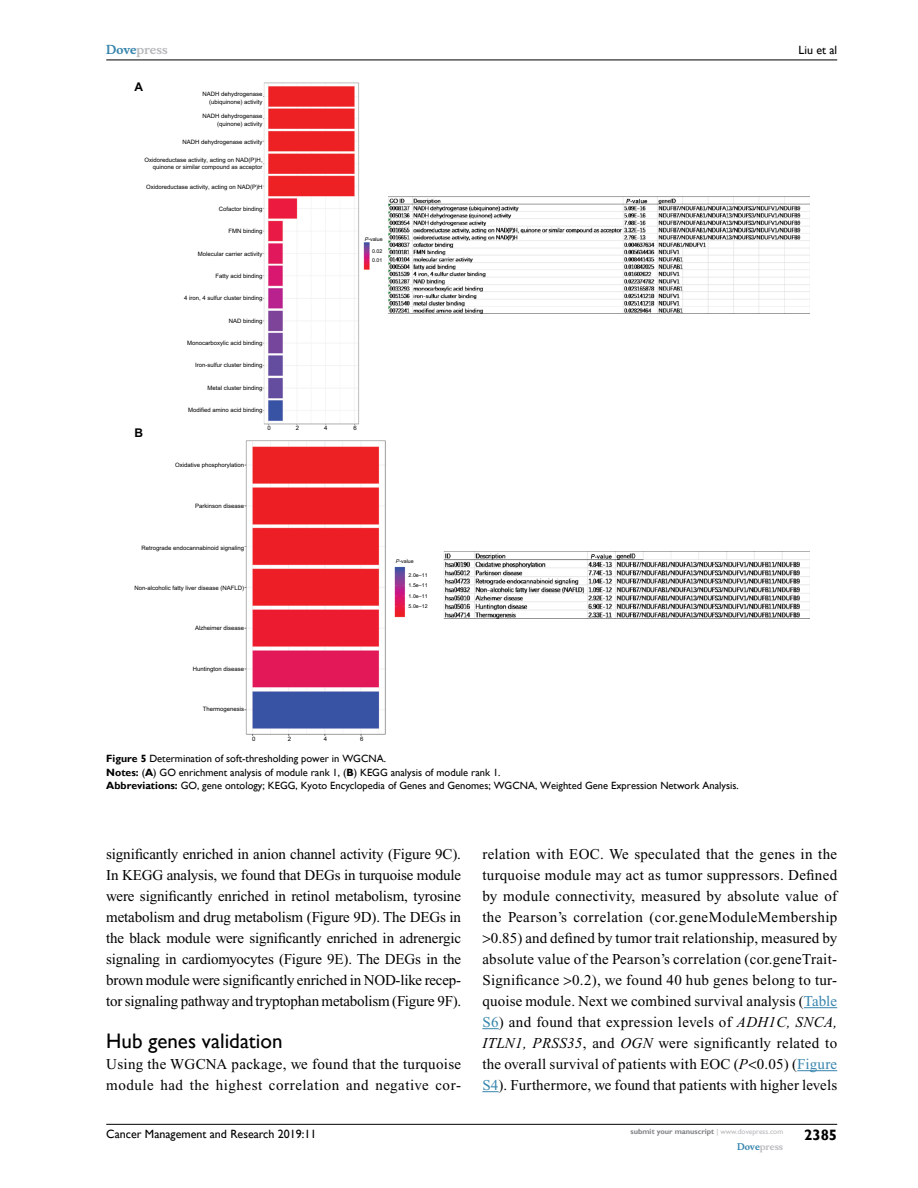
<style>
.page{position:relative;width:918px;height:1188px;background:#fff}
.page>*{position:absolute;margin:0;border:0;box-sizing:border-box;transform-origin:0 0}
.t1{font:21px "Gill Sans";color:#000}
.t2{font:15px/21px "Times New Roman";letter-spacing:.02em;color:#000;text-align:justify}
.t3{font:700 15px "Gill Sans";color:#000}
.t4{font:12px "Gill Sans";color:#000}
.t5{font:700 12px "Musee";color:#b8babc}
.t6{font:700 12px "Arial";color:#000}
.t7{font:10.5px/13.5px "Gill Sans";color:#000}
.t8{font:700 9px "Musee";color:#b8babc}
.t9{font:700 7.5px "Gill Sans";color:#808285}
.t10{font:6px/7.2px "Arial";color:#000;text-align:right}
.t11{font:5.25px/10.5px "Arial";color:#000}
.s1{color:#3785ad}
.s2{font-style:italic}
.s3{font-weight:700}
.s4{font-weight:400;color:#b8babc}
</style>
<div class="page">
<hr style="left:106px;top:1124px;width:731px;height:1px;background:#000">
<hr style="left:106px;top:60px;width:731px;height:1px;background:#000">
<hr style="left:804px;top:1007px;width:33px;height:1px;background:#3785ad">
<svg style="left:482px;top:1028px;width:17px;height:1px"></svg>
<hr style="left:797px;top:1070px;width:40px;height:1px;background:#3785ad">
<svg style="left:482px;top:1091px;width:17px;height:1px"></svg>
<img style="left:244px;top:83px;width:565px;height:653px">
<p class="t5" style="left:106px;top:43px;width:63px"><span class="s1">Dove</span>press</p>
<p class="t6" style="left:134px;top:78px;width:10px">A</p>
<p class="t10" style="left:203px;top:91px;width:62px">NADH dehydrogenase (ubiquinone) activity</p>
<p class="t10" style="left:203px;top:113px;width:62px">NADH dehydrogenase (quinone) activity</p>
<p class="t10" style="left:183px;top:138px;width:82px">NADH dehydrogenase activity</p>
<p class="t10" style="left:146px;top:184px;width:118px">Oxidoreductase activity, acting on NAD(P)H</p>
<p class="t10" style="left:219px;top:205px;width:45px">Cofactor binding</p>
<p class="t10" style="left:229px;top:227px;width:36px">FMN binding</p>
<p class="t10" style="left:145px;top:157px;width:120px">Oxidoreductase activity, acting on NAD(P)H, quinone or similar compound as acceptor</p>
<p class="t6" style="left:134px;top:424px;width:10px">B</p>
<p class="t10" style="left:198px;top:250px;width:66px">Molecular carrier activity</p>
<p class="t10" style="left:216px;top:272px;width:49px">Fatty acid binding</p>
<p class="t10" style="left:184px;top:295px;width:80px">4 iron, 4 sulfur cluster binding</p>
<p class="t10" style="left:229px;top:317px;width:35px">NAD binding</p>
<p class="t10" style="left:187px;top:340px;width:77px">Monocarboxylic acid binding</p>
<p class="t10" style="left:195px;top:361px;width:69px">Iron-sulfur cluster binding</p>
<p class="t10" style="left:208px;top:384px;width:57px">Metal cluster binding</p>
<p class="t10" style="left:188px;top:406px;width:76px">Modified amino acid binding</p>
<p class="t10" style="left:268px;top:424px;width:5px">0</p>
<p class="t10" style="left:296px;top:424px;width:5px">2</p>
<p class="t10" style="left:324px;top:424px;width:5px">4</p>
<p class="t10" style="left:353px;top:424px;width:5px">6</p>
<p class="t11" style="left:365px;top:234px;width:19px"><span class="s2">P</span>-value</p>
<p class="t11" style="left:372px;top:246px;width:12px;line-height:9.1px">0.02<br>0.01</p>
<p class="t10" style="left:175px;top:461px;width:71px">Oxidative phosphorylation</p>
<p class="t10" style="left:195px;top:502px;width:51px">Parkinson disease</p>
<p class="t10" style="left:141px;top:544px;width:104px">Retrograde endocannabinoid signaling</p>
<p class="t10" style="left:134px;top:584px;width:111px">Non-alcoholic fatty liver disease (NAFLD)</p>
<p class="t10" style="left:195px;top:624px;width:51px">Alzheimer disease</p>
<p class="t10" style="left:193px;top:666px;width:53px">Huntington disease</p>
<p class="t10" style="left:203px;top:705px;width:43px">Thermogenesis</p>
<p class="t10" style="left:252px;top:735px;width:5px">0</p>
<p class="t10" style="left:288px;top:735px;width:5px">2</p>
<p class="t10" style="left:324px;top:735px;width:5px">4</p>
<p class="t10" style="left:360px;top:735px;width:5px">6</p>
<p class="t11" style="left:396px;top:556px;width:19px"><span class="s2">P</span>-value</p>
<p class="t11" style="left:409px;top:570px;width:20px;text-align:justify">2.0e–11<br>1.5e–11<br>1.0e–11<br>5.0e–12</p>
<p class="t7" style="left:106px;top:752px;width:634px"><span class="s3">Figure 5</span> Determination of soft-thresholding power in WGCNA.<br><span class="s3">Notes:</span> (<span class="s3">A</span>) GO enrichment analysis of module rank 1, (<span class="s3">B</span>) KEGG analysis of module rank 1.<br><span class="s3">Abbreviations:</span> GO, gene ontology; KEGG, Kyoto Encyclopedia of Genes and Genomes; WGCNA, Weighted Gene Expression Network Analysis.</p>
<p class="t4" style="left:799px;top:43px;width:40px">Liu et al</p>
<p class="t2" style="left:106px;top:844px;width:357px">significantly enriched in anion channel activity (Figure 9C).<br>In KEGG analysis, we found that DEGs in turquoise module were significantly enriched in retinol metabolism, tyrosine metabolism and drug metabolism (Figure 9D). The DEGs in the black module were significantly enriched in adrenergic signaling in cardiomyocytes (Figure 9E). The DEGs in the brown module were significantly enriched in NOD-like recep&shy;tor signaling pathway and tryptophan metabolism (Figure 9F).</p>
<h1 class="t1" style="left:106px;top:1029px;width:178px">Hub genes validation</h1>
<p class="t2" style="left:106px;top:1054px;width:356px">Using the WGCNA package, we found that the turquoise module had the highest correlation and negative cor-</p>
<p class="t2" style="left:482px;top:844px;width:357px;text-align:center">relation with EOC. We speculated that the genes in the turquoise module may act as tumor suppressors. Defined by module connectivity, measured by absolute value of the Pearson’s correlation (cor.geneModuleMembership 0.85) and defined by tumor trait relationship, measured by absolute value of the Pearson’s correlation (cor.geneTrait-Significance 0.2), we found 40 hub genes belong to tur&shy;quoise module. Next we combined survival analysis (<span class="s1">Table S6</span>) and found that expression levels of <span class="s2">ADH1C, SNCA, ITLN1, PRSS35</span>, and <span class="s2">OGN</span> were significantly related to the overall survival of patients with EOC (<span class="s2">P</span> 0.05) (<span class="s1">Figure S4</span>). Furthermore, we found that patients with higher levels</p>
<p class="t4" style="left:106px;top:1127px;width:212px">Cancer Management and Research 2019:11</p>
<p class="t9" style="left:631px;top:1127px;width:154px">submit your manuscript <span class="s4">| www.dovepress.com</span></p>
<p class="t8" style="left:737px;top:1141px;width:48px"><span class="s1">Dove</span>press</p>
<p class="t3" style="left:804px;top:1126px;width:35px">2385</p>
</div>
